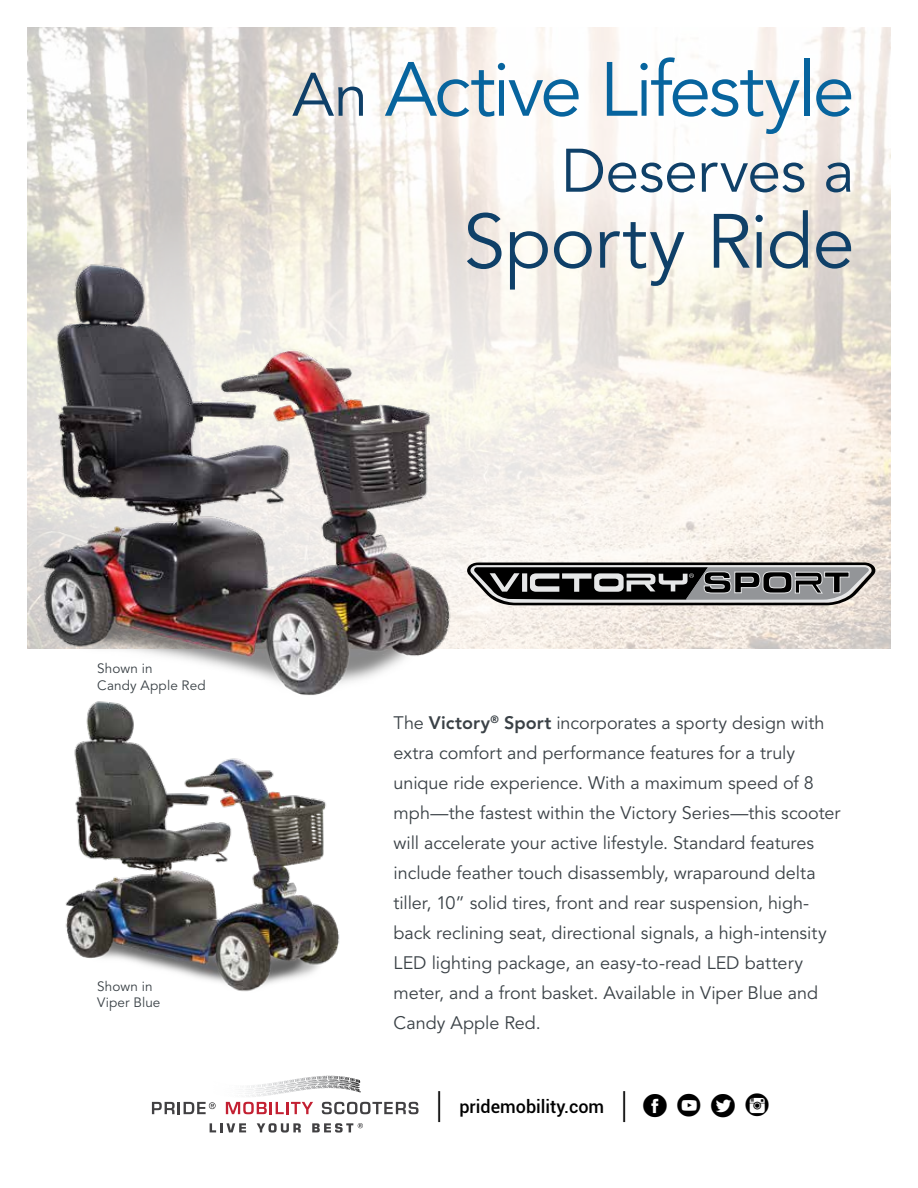
<style>
.page{position:relative;width:918px;height:1188px;background:#fff}
.page>*{position:absolute;margin:0;border:0;box-sizing:border-box;transform-origin:0 0}
.t1{font:75.9px "Avenir LT Std";letter-spacing:-.04em;color:#07649e}
.t2{font:75.9px "Avenir LT Std";letter-spacing:-.01em;color:#0f4068}
.t3{font:60.75px "Avenir LT Std";letter-spacing:-.01em;color:#0f4068}
.t4{font:42px "Social Circles";color:#000}
.t5{font:18px/30px "Avenir LT Std";letter-spacing:-.005em;color:#3a4146}
.t6{font:500 18px "Roboto";color:#000}
.t7{font:13.5px/16.2px "Avenir LT Std";letter-spacing:.01em;color:#3a4146}
.s1{font-size:60.75px;color:#0f4068}
.s2{font-weight:800}
.s3{font-weight:400;font-size:36px}
</style>
<div class="page">
<img style="left:27px;top:27px;width:864px;height:622px">
<svg style="left:27px;top:190px;width:714px;height:459px"></svg>
<svg style="left:152px;top:1102px;width:64px;height:12px"></svg>
<svg style="left:226px;top:1102px;width:87px;height:12px"></svg>
<svg style="left:322px;top:1102px;width:97px;height:12px"></svg>
<svg style="left:210px;top:1123px;width:36px;height:9px"></svg>
<svg style="left:257px;top:1123px;width:44px;height:10px"></svg>
<svg style="left:312px;top:1123px;width:51px;height:10px"></svg>
<svg style="left:320px;top:1076px;width:18px;height:1px"></svg>
<img style="left:65px;top:705px;width:275px;height:287px">
<svg style="left:467px;top:562px;width:408px;height:43px;background:#686868"></svg>
<img style="left:41px;top:261px;width:418px;height:444px">
<h1 class="t1" style="left:292px;top:46px;width:564px"><span class="s1">An</span> Active Lifestyle</h1>
<h2 class="t3" style="left:561px;top:136px;width:295px">Deserves a</h2>
<h1 class="t2" style="left:463px;top:198px;width:393px">Sporty Ride</h1>
<p class="t7" style="left:97px;top:661px;width:110px">Shown in<br>Candy Apple Red</p>
<p class="t7" style="left:97px;top:978px;width:65px">Shown in<br>Viper Blue</p>
<p class="t5" style="left:394px;top:708px;width:448px">The <span class="s2">Victory</span><sup>®</sup> <span class="s2">Sport</span> incorporates a sporty design with extra comfort and performance features for a truly unique ride experience. With a maximum speed of 8 mph—the fastest within the Victory Series—this scooter will accelerate your active lifestyle. Standard features include feather touch disassembly, wraparound delta tiller, 10” solid tires, front and rear suspension, high&shy;back reclining seat, directional signals, a high-intensity LED lighting package, an easy-to-read LED battery meter, and a front basket. Available in Viper Blue and Candy Apple Red.</p>
<p class="t6" style="left:437px;top:1094px;width:191px"><span class="s3">|</span> pridemobility.com <span class="s3">|</span></p>
<h3 class="t4" style="left:640px;top:1081px;width:134px">fyti</h3>
</div>
